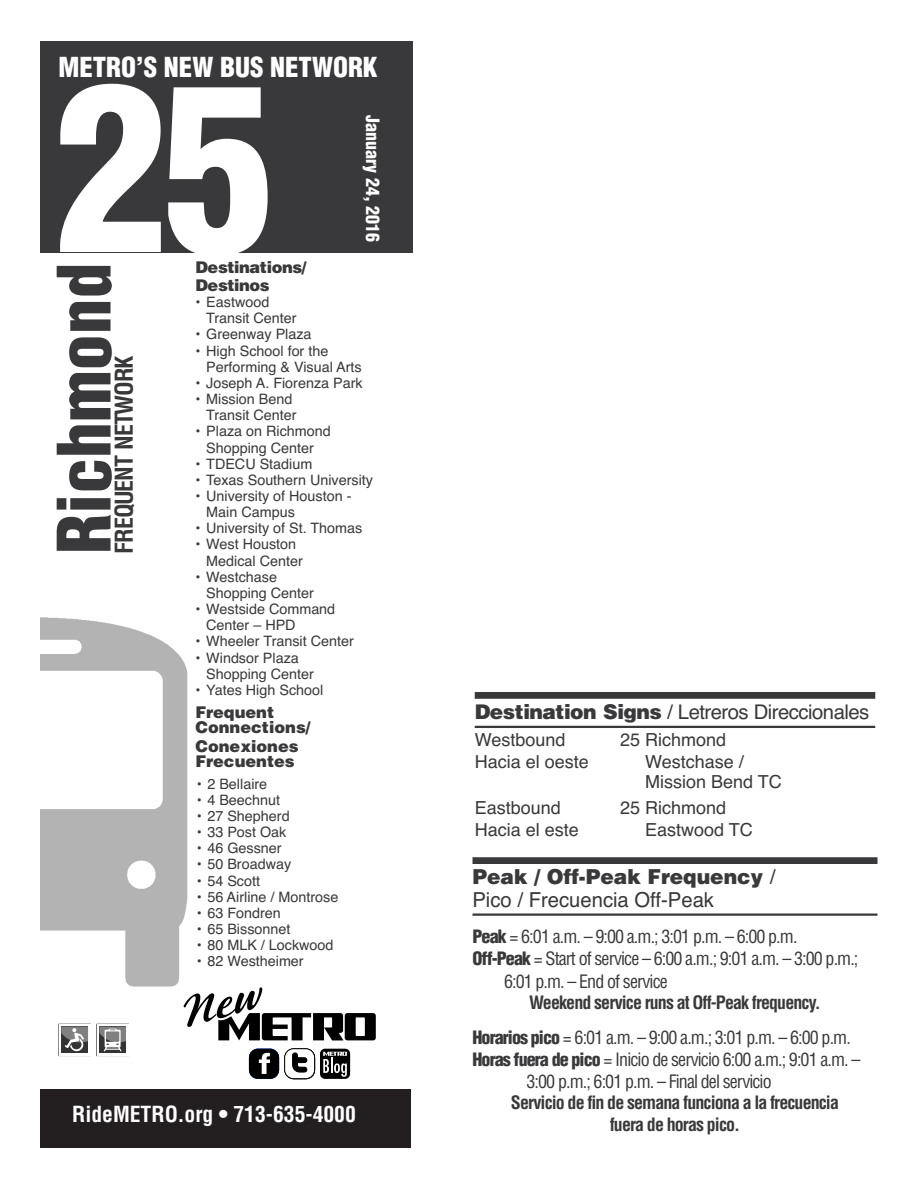
<style>
.page{position:relative;width:918px;height:1188px;background:#fff}
.page>*{position:absolute;margin:0;border:0;box-sizing:border-box;transform-origin:0 0}
.t1{font:900 condensed 224.4px "Helvetica";color:#fff}
.t2{font:900 condensed 71.85px "Helvetica";color:#39383a}
.t3{font:900 condensed 27px "Helvetica";color:#fff}
.t4{font:700 condensed 24px "Helvetica";letter-spacing:-.05em;color:#39383a}
.t5{font:700 condensed 21.6px "Helvetica";color:#fff}
.t6{font:20.7px/22.5px "Helvetica";color:#39383a}
.t7{font:20.25px "Helvetica";letter-spacing:-.025em;color:#39383a}
.t8{font:condensed 18px/21.6px "Helvetica";letter-spacing:-.05em;color:#39383a}
.t9{font:700 condensed 18px/35.1px "Helvetica";letter-spacing:-.05em;color:#39383a}
.t10{font:18px/20.2px "Helvetica";color:#39383a}
.t11{font:900 condensed 18px "Helvetica";color:#fff}
.t12{font:900 16.2px/14.4px "Helvetica";color:#39383a}
.t13{font:900 16.2px/18px "Helvetica";letter-spacing:-.025em;color:#39383a}
.t14{font:14.4px/16.2px "Helvetica";color:#39383a}
.s1{font-weight:900}
.s2{font-weight:400}
</style>
<div class="page">
<div style="left:472px;top:857px;width:406px;height:7px;background:#39383a"></div>
<hr style="left:472px;top:914px;width:406px;height:2px;background:#39383a">
<div style="left:40px;top:41px;width:373px;height:212px;background:#39383a"></div>
<div style="left:284px;top:1048px;width:31px;height:31px;border:1px solid #050504;border-radius:9px"></div>
<svg style="left:292px;top:1053px;width:16px;height:19px"></svg>
<div style="left:249px;top:1049px;width:30px;height:30px;background:#000;border-radius:9px"></div>
<svg style="left:259px;top:1053px;width:11px;height:21px"></svg>
<div style="left:320px;top:1049px;width:30px;height:30px;background:#000;border-radius:5px"></div>
<svg style="left:323px;top:1052px;width:24px;height:25px"></svg>
<svg style="left:183px;top:787px;width:193px;height:254px"></svg>
<div style="left:40px;top:1089px;width:370px;height:59px;background:#231f20"></div>
<svg style="left:40px;top:617px;width:147px;height:370px;fill:#b3b3b3"></svg>
<svg style="left:61px;top:1024px;width:65px;height:32px"></svg>
<div style="left:475px;top:692px;width:400px;height:7px;background:#39383a"></div>
<hr style="left:475px;top:726px;width:400px;height:2px;background:#39383a">
<h3 class="t3" style="left:58px;top:52px;width:321px">METRO’S NEW BUS NETWORK</h3>
<h1 class="t1" style="left:55px;top:43px;width:220px">25</h1>
<p class="t11" style="left:383px;top:115px;width:128px;rotate:90deg">January 24, 2016</p>
<h2 class="t2" style="left:44px;top:554px;width:293px;rotate:-90deg">Richmond</h2>
<h3 class="t4" style="left:110px;top:554px;width:199px;rotate:-90deg">FREQUENT NETWORK</h3>
<p class="t13" style="left:195px;top:258px;width:112px">Destinations/<br>Destinos</p>
<p class="t14" style="left:206px;top:294px;width:92px;text-indent:-11px">• Eastwood<br>Transit Center</p>
<p class="t14" style="left:195px;top:326px;width:118px">• Greenway Plaza</p>
<p class="t14" style="left:206px;top:343px;width:157px;text-indent:-11px">• High School for the<br>Performing &amp; Visual Arts</p>
<p class="t14" style="left:195px;top:375px;width:169px">• Joseph A. Fiorenza Park</p>
<p class="t14" style="left:195px;top:391px;width:103px;text-align:right">• Mission Bend<br>Transit Center</p>
<p class="t14" style="left:195px;top:423px;width:137px;text-align:center">• Plaza on Richmond<br>Shopping Center</p>
<p class="t14" style="left:195px;top:456px;width:118px">• TDECU Stadium</p>
<p class="t14" style="left:195px;top:472px;width:179px">• Texas Southern University</p>
<p class="t14" style="left:206px;top:488px;width:147px;text-indent:-11px">• University of Houston -<br>Main Campus</p>
<p class="t14" style="left:195px;top:520px;width:168px">• University of St. Thomas</p>
<p class="t14" style="left:206px;top:536px;width:98px;text-indent:-11px">• West Houston<br>Medical Center</p>
<p class="t14" style="left:206px;top:569px;width:109px;text-indent:-11px">• Westchase<br>Shopping Center</p>
<p class="t14" style="left:206px;top:601px;width:131px;text-indent:-11px">• Westside Command<br>Center – HPD</p>
<p class="t14" style="left:196px;top:633px;width:160px">• Wheeler Transit Center</p>
<p class="t14" style="left:206px;top:649px;width:109px;text-indent:-11px">• Windsor Plaza<br>Shopping Center</p>
<p class="t14" style="left:196px;top:682px;width:129px">• Yates High School</p>
<p class="t12" style="left:195px;top:706px;width:116px">Frequent<br>Connections/</p>
<p class="t12" style="left:195px;top:740px;width:105px">Conexiones<br>Frecuentes</p>
<p class="t14" style="left:197px;top:776px;width:72px">• 2 Bellaire</p>
<p class="t14" style="left:197px;top:792px;width:85px">• 4 Beechnut</p>
<p class="t14" style="left:197px;top:808px;width:95px">• 27 Shepherd</p>
<p class="t14" style="left:197px;top:824px;width:91px">• 33 Post Oak</p>
<p class="t14" style="left:197px;top:840px;width:87px">• 46 Gessner</p>
<p class="t14" style="left:197px;top:856px;width:96px">• 50 Broadway</p>
<p class="t14" style="left:197px;top:873px;width:65px">• 54 Scott</p>
<p class="t14" style="left:197px;top:889px;width:143px">• 56 Airline / Montrose</p>
<p class="t14" style="left:197px;top:905px;width:86px">• 63 Fondren</p>
<p class="t14" style="left:197px;top:921px;width:95px">• 65 Bissonnet</p>
<p class="t14" style="left:197px;top:937px;width:138px">• 80 MLK / Lockwood</p>
<p class="t14" style="left:197px;top:953px;width:109px">• 82 Westheimer</p>
<h3 class="t5" style="left:72px;top:1102px;width:285px">RideMETRO.org • 713-635-4000</h3>
<h3 class="t7" style="left:475px;top:700px;width:396px"><span class="s1">Destination Signs</span> / Letreros Direccionales</h3>
<p class="t10" style="left:475px;top:730px;width:92px">Westbound</p>
<p class="t10" style="left:620px;top:730px;width:108px">25 Richmond</p>
<p class="t10" style="left:475px;top:752px;width:116px">Hacia el oeste</p>
<p class="t10" style="left:645px;top:752px;width:138px">Westchase /<br>Mission Bend TC</p>
<p class="t10" style="left:475px;top:798px;width:88px">Eastbound</p>
<p class="t10" style="left:620px;top:798px;width:108px">25 Richmond</p>
<p class="t10" style="left:475px;top:820px;width:106px">Hacia el este</p>
<p class="t10" style="left:645px;top:820px;width:109px">Eastwood TC</p>
<h3 class="t6" style="left:472px;top:866px;width:305px"><span class="s1">Peak / Off-Peak Frequency</span> /<br>Pico / Frecuencia Off-Peak</h3>
<p class="t8" style="left:472px;top:926px;width:327px"><span class="s1">Peak</span> = 6:01 a.m. – 9:00 a.m.; 3:01 p.m. – 6:00 p.m.</p>
<p class="t8" style="left:473px;top:948px;width:387px"><span class="s1">Off-Peak</span> = Start of service – 6:00 a.m.; 9:01 a.m. – 3:00 p.m.;</p>
<p class="t8" style="left:504px;top:971px;width:165px">6:01 p.m. – End of service</p>
<p class="t9" style="left:473px;top:986px;width:380px;text-indent:57px">Weekend service runs at Off-Peak frequency.<br><span class="s1">Horarios pico</span> <span class="s2">= 6:01 a.m. – 9:00 a.m.; 3:01 p.m. – 6:00 p.m.</span></p>
<p class="t8" style="left:527px;top:1049px;width:335px;text-indent:-54px"><span class="s1">Horas fuera de pico</span> = Inicio de servicio 6:00 a.m.; 9:01 a.m. –<br>3:00 p.m.; 6:01 p.m. – Final del servicio</p>
<p class="t9" style="left:511px;top:1092px;width:330px;line-height:21.6px;text-align:center">Servicio de fin de semana funciona a la frecuencia fuera de horas pico.</p>
</div>
